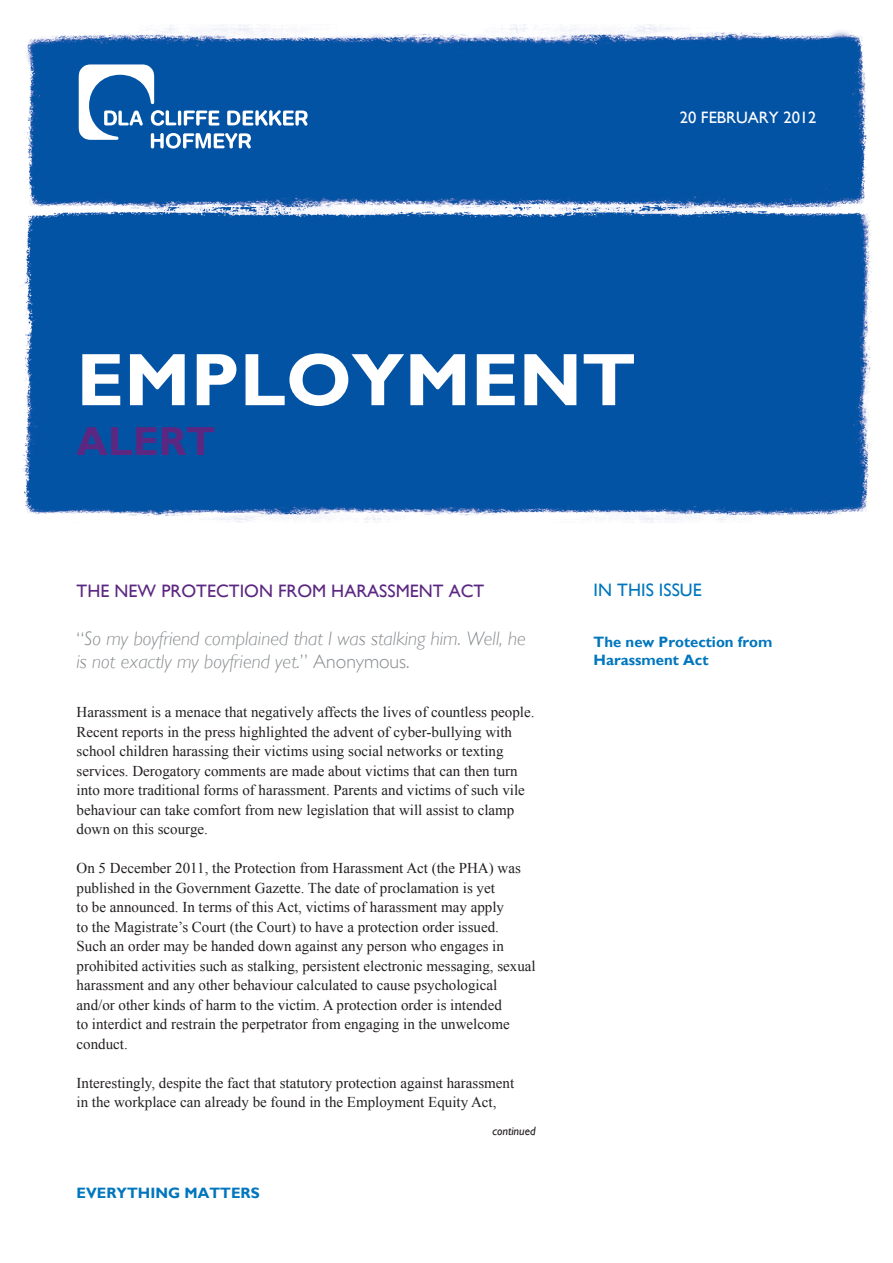
<style>
.page{position:relative;width:893px;height:1263px;background:#fff}
.page>*{position:absolute;margin:0;border:0;box-sizing:border-box;transform-origin:0 0}
.t1{font:700 75px "Gill Sans";color:#fff}
.t2{font:700 40.5px "Gill Sans";color:#5c2781}
.t3{font:italic 300 19.5px/23.4px "Gill Sans";color:#888c8f}
.t4{font:18px "Gill Sans";color:#5c2781}
.t5{font:18px "Gill Sans";color:#0076be}
.t6{font:16.5px "Gill Sans";color:#fff}
.t7{font:15px/19.5px "Times New Roman";color:#231f20}
.t8{font:700 15px/18px "Gill Sans";color:#0076be}
.t9{font:italic 12px "Gill Sans";color:#231f20}
.s1{font-style:normal}
</style>
<div class="page">
<img style="left:22px;top:24px;width:850px;height:499px">
<svg style="left:79px;top:64px;width:229px;height:85px"></svg>
<p class="t6" style="left:680px;top:108px;width:138px">20 FEBRUARY 2012</p>
<p class="t1" style="left:77px;top:336px;width:561px">EMPLOYMENT</p>
<p class="t2" style="left:77px;top:417px;width:140px">ALERT</p>
<p class="t4" style="left:77px;top:580px;width:409px">THE NEW PROTECTION FROM HARASSMENT ACT</p>
<p class="t3" style="left:77px;top:626px;width:451px"><span class="s1">“</span>So my boyfriend complained that I was stalking him. Well, he is not exactly my boyfriend yet.<span class="s1">” Anonymous.</span></p>
<p class="t7" style="left:77px;top:702px;width:459px">Harassment is a menace that negatively affects the lives of countless people.<br>Recent reports in the press highlighted the advent of cyber-bullying with school children harassing their victims using social networks or texting services. Derogatory comments are made about victims that can then turn into more traditional forms of harassment. Parents and victims of such vile behaviour can take comfort from new legislation that will assist to clamp down on this scourge.</p>
<p class="t7" style="left:77px;top:858px;width:461px">On 5 December 2011, the Protection from Harassment Act (the PHA) was published in the Government Gazette. The date of proclamation is yet<br>to be announced. In terms of this Act, victims of harassment may apply<br>to the Magistrate’s Court (the Court) to have a protection order issued.<br>Such an order may be handed down against any person who engages in prohibited activities such as stalking, persistent electronic messaging, sexual harassment and any other behaviour calculated to cause psychological and/or other kinds of harm to the victim. A protection order is intended<br>to interdict and restrain the perpetrator from engaging in the unwelcome conduct.</p>
<p class="t7" style="left:77px;top:1073px;width:439px">Interestingly, despite the fact that statutory protection against harassment in the workplace can already be found in the Employment Equity Act,</p>
<p class="t8" style="left:77px;top:1184px;width:185px">EVERYTHING MATTERS</p>
<p class="t9" style="left:492px;top:1124px;width:45px">continued</p>
<p class="t5" style="left:594px;top:579px;width:110px">IN THIS ISSUE</p>
<p class="t8" style="left:594px;top:633px;width:180px">The new Protection from<br>Harassment Act</p>
</div>
